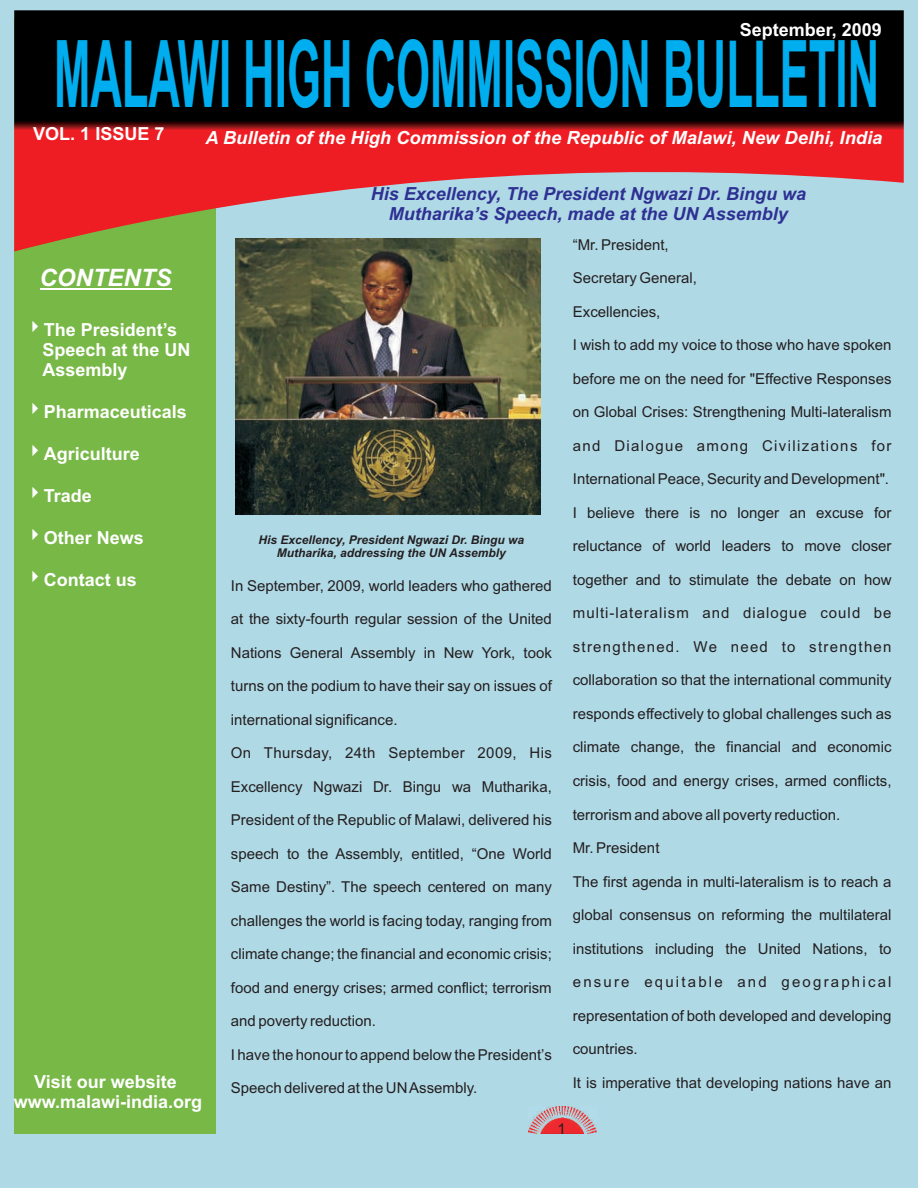
<style>
.page{position:relative;width:918px;height:1188px;background:#b0d9e6}
.page>*{position:absolute;margin:0;border:0;box-sizing:border-box;transform-origin:0 0}
.t1{font:700 93.45px "Arial";color:#00aeef;scale:.47 1}
.t2{font:italic 700 24px "Arial";color:#fff}
.t3{font:italic 700 18.15px "Arial";color:#fff}
.t4{font:700 18px/20.1px "Arial";color:#fff}
.t5{font:italic 700 18px/20.1px "Arial";color:#2e3092;text-align:center}
.t6{font:15px "Arial";color:#231f20}
.t7{font:15px "Arial";letter-spacing:.07em;color:#231f20}
.t8{font:15px "Arial";letter-spacing:.025em;color:#231f20}
.t9{font:15px "Arial";letter-spacing:.09em;color:#231f20}
.t10{font:15px "Arial";letter-spacing:.085em;color:#231f20}
.t11{font:15px "Arial";letter-spacing:.145em;color:#231f20}
.t12{font:italic 700 12px/13.4px "Arial";color:#231f20;text-align:center}
</style>
<div class="page">
<img style="left:529px;top:1107px;width:68px;height:27px">
<div style="left:14px;top:19px;width:202px;height:1115px;background:#78b847"></div>
<svg style="left:14px;top:10px;width:890px;height:242px"></svg>
<hr style="left:40px;top:288px;width:132px;height:1px;background:#fff">
<img style="left:235px;top:239px;width:305px;height:276px">
<p class="t4" style="left:740px;top:21px;width:144px">September, 2009</p>
<h1 class="t1" style="left:54px;top:39px;width:1758px">MALAWI HIGH COMMISSION BULLETIN</h1>
<p class="t4" style="left:33px;top:126px;width:133px">VOL. 1 ISSUE 7</p>
<p class="t3" style="left:205px;top:131px;width:679px">A Bulletin of the High Commission of the Republic of Malawi, New Delhi, India</p>
<p class="t5" style="left:371px;top:185px;width:437px">His Excellency, The President Ngwazi Dr. Bingu wa<br>Mutharika’s Speech, made at the UN Assembly</p>
<h2 class="t2" style="left:40px;top:268px;width:133px">CONTENTS</h2>
<p class="t4" style="left:43px;top:321px;width:150px">The President’s<br>Speech at the UN</p>
<p class="t4" style="left:43px;top:361px;width:87px">Assembly</p>
<p class="t4" style="left:44px;top:403px;width:145px">Pharmaceuticals</p>
<p class="t4" style="left:44px;top:445px;width:98px">Agriculture</p>
<p class="t4" style="left:44px;top:487px;width:50px">Trade</p>
<p class="t4" style="left:44px;top:529px;width:102px">Other News</p>
<p class="t4" style="left:44px;top:571px;width:94px">Contact us</p>
<p class="t4" style="left:14px;top:1074px;width:190px;text-align:center">Visit our website www.malawi-india.org</p>
<p class="t12" style="left:259px;top:534px;width:267px">His Excellency, President Ngwazi Dr. Bingu wa<br>Mutharika, addressing the UN Assembly</p>
<p class="t6" style="left:231px;top:580px;width:323px">In September, 2009, world leaders who gathered</p>
<p class="t6" style="left:231px;top:613px;width:323px">at the sixty-fourth regular session of the United</p>
<p class="t6" style="left:231px;top:647px;width:323px">Nations General Assembly in New York, took</p>
<p class="t6" style="left:231px;top:680px;width:323px">turns on the podium to have their say on issues of</p>
<p class="t6" style="left:231px;top:714px;width:168px">international significance.</p>
<p class="t8" style="left:231px;top:747px;width:323px">On Thursday, 24th September 2009, His</p>
<p class="t6" style="left:231px;top:781px;width:323px">Excellency Ngwazi Dr. Bingu wa Mutharika,</p>
<p class="t6" style="left:231px;top:814px;width:323px">President of the Republic of Malawi, delivered his</p>
<p class="t6" style="left:231px;top:848px;width:323px">speech to the Assembly, entitled, “One World</p>
<p class="t6" style="left:231px;top:881px;width:323px">Same Destiny”. The speech centered on many</p>
<p class="t6" style="left:231px;top:915px;width:323px">challenges the world is facing today, ranging from</p>
<p class="t6" style="left:231px;top:948px;width:323px">climate change; the financial and economic crisis;</p>
<p class="t6" style="left:231px;top:982px;width:322px">food and energy crises; armed conflict; terrorism</p>
<p class="t6" style="left:231px;top:1015px;width:147px">and poverty reduction.</p>
<p class="t6" style="left:231px;top:1049px;width:323px">I have the honour to append below the President’s</p>
<p class="t6" style="left:231px;top:1082px;width:248px">Speech delivered at the UN Assembly.</p>
<p class="t6" style="left:573px;top:239px;width:97px">“Mr. President,</p>
<p class="t6" style="left:573px;top:272px;width:126px">Secretary General,</p>
<p class="t6" style="left:573px;top:306px;width:89px">Excellencies,</p>
<p class="t6" style="left:573px;top:339px;width:320px">I wish to add my voice to those who have spoken</p>
<p class="t6" style="left:573px;top:373px;width:320px">before me on the need for "Effective Responses</p>
<p class="t6" style="left:573px;top:406px;width:320px">on Global Crises: Strengthening Multi-lateralism</p>
<p class="t9" style="left:573px;top:440px;width:320px">and Dialogue among Civilizations for</p>
<p class="t6" style="left:573px;top:473px;width:318px">International Peace, Security and Development".</p>
<p class="t6" style="left:573px;top:507px;width:320px">I believe there is no longer an excuse for</p>
<p class="t6" style="left:573px;top:540px;width:320px">reluctance of world leaders to move closer</p>
<p class="t6" style="left:573px;top:574px;width:320px">together and to stimulate the debate on how</p>
<p class="t7" style="left:573px;top:608px;width:320px">multi-lateralism and dialogue could be</p>
<p class="t10" style="left:573px;top:641px;width:320px">strengthened. We need to strengthen</p>
<p class="t6" style="left:573px;top:675px;width:320px">collaboration so that the international community</p>
<p class="t6" style="left:573px;top:708px;width:320px">responds effectively to global challenges such as</p>
<p class="t6" style="left:573px;top:742px;width:320px">climate change, the financial and economic</p>
<p class="t6" style="left:573px;top:775px;width:320px">crisis, food and energy crises, armed conflicts,</p>
<p class="t6" style="left:573px;top:809px;width:269px">terrorism and above all poverty reduction.</p>
<p class="t6" style="left:573px;top:842px;width:88px">Mr. President</p>
<p class="t6" style="left:573px;top:876px;width:320px">The first agenda in multi-lateralism is to reach a</p>
<p class="t6" style="left:573px;top:909px;width:320px">global consensus on reforming the multilateral</p>
<p class="t6" style="left:573px;top:943px;width:320px">institutions including the United Nations, to</p>
<p class="t11" style="left:573px;top:976px;width:320px">ensure equitable and geographical</p>
<p class="t6" style="left:573px;top:1010px;width:320px">representation of both developed and developing</p>
<p class="t6" style="left:573px;top:1043px;width:67px">countries.</p>
<p class="t6" style="left:573px;top:1077px;width:320px">It is imperative that developing nations have an</p>
<p class="t6" style="left:557px;top:1123px;width:10px">1</p>
</div>
